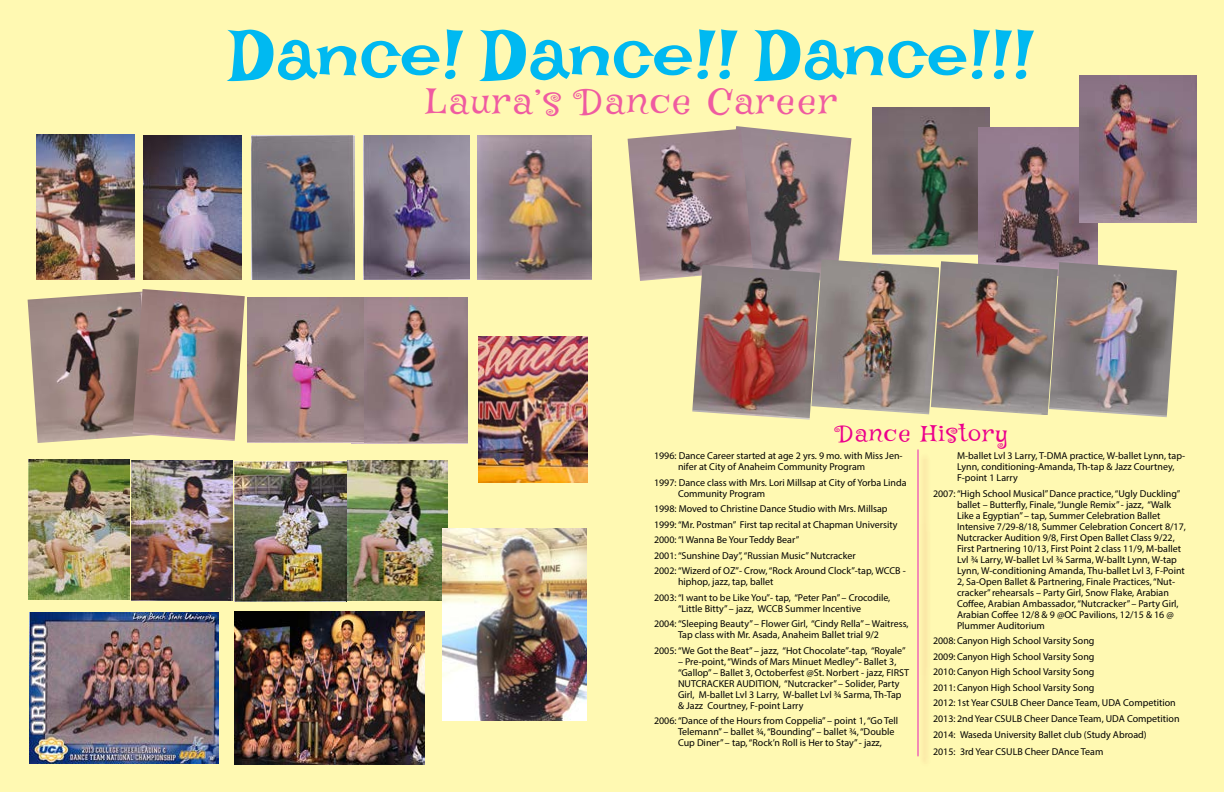
<style>
.page{position:relative;width:1224px;height:792px;background:#fff9b2}
.page>*{position:absolute;margin:0;border:0;box-sizing:border-box;transform-origin:0 0}
.t1{font:75px "Lakki Reddy";color:#00b9f1}
.t2{font:33.6px "Mystery Quest";letter-spacing:.04em;color:#ef5ba1;scale:1.25 1}
.t3{font:21.6px "Mystery Quest";letter-spacing:.04em;color:#ec008c;scale:1.25 1}
.t4{font:10px/11px "Myriad Pro";color:#000}
</style>
<div class="page">
<img style="left:28px;top:292px;width:104px;height:151px">
<img style="left:132px;top:289px;width:113px;height:152px">
<img style="left:364px;top:298px;width:103px;height:145px">
<img style="left:247px;top:298px;width:117px;height:145px">
<img style="left:28px;top:459px;width:204px;height:142px">
<img style="left:234px;top:460px;width:214px;height:142px">
<img style="left:478px;top:337px;width:109px;height:145px">
<img style="left:29px;top:613px;width:189px;height:150px">
<img style="left:235px;top:612px;width:190px;height:152px">
<img style="left:36px;top:135px;width:99px;height:144px">
<img style="left:143px;top:135px;width:99px;height:145px">
<img style="left:252px;top:136px;width:102px;height:143px">
<img style="left:363px;top:136px;width:107px;height:143px">
<img style="left:478px;top:136px;width:113px;height:143px">
<img style="left:873px;top:107px;width:116px;height:147px">
<img style="left:978px;top:128px;width:120px;height:134px">
<img style="left:1079px;top:76px;width:117px;height:146px">
<img style="left:736px;top:126px;width:116px;height:139px">
<img style="left:628px;top:129px;width:125px;height:152px">
<img style="left:443px;top:529px;width:143px;height:191px">
<img style="left:939px;top:261px;width:119px;height:154px">
<img style="left:811px;top:259px;width:128px;height:155px">
<img style="left:1049px;top:262px;width:128px;height:155px">
<img style="left:692px;top:265px;width:128px;height:155px">
<div style="left:920px;top:452px;width:11px;height:316px;background:#fceeab"></div>
<svg style="left:918px;top:450px;width:1px;height:307px"></svg>
<h1 class="t1" style="left:229px;top:12px;width:807px">Dance! Dance!! Dance!!!</h1>
<h2 class="t2" style="left:426px;top:80px;width:331px">Laura’s Dance Career</h2>
<h3 class="t3" style="left:837px;top:420px;width:138px">Dance History</h3>
<p class="t4" style="left:678px;top:450px;width:226px;text-indent:-24px">1996: Dance Career started at age 2 yrs. 9 mo. with Miss Jen&shy;nifer at City of Anaheim Community Program</p>
<p class="t4" style="left:678px;top:477px;width:230px;text-indent:-24px">1997: Dance class with Mrs. Lori Millsap at City of Yorba Linda<br>Community Program</p>
<p class="t4" style="left:654px;top:501px;width:253px;line-height:15.5px">1998: Moved to Christine Dance Studio with Mrs. Millsap 1999:“Mr. Postman” First tap recital at Chapman University 2000:“I Wanna Be Your Teddy Bear”<br>2001:“Sunshine Day”, “Russian Music” Nutcracker 2002:“Wizerd of OZ”- Crow, “Rock Around Clock”-tap, WCCB -</p>
<p class="t4" style="left:654px;top:574px;width:238px;line-height:15.5px;text-indent:24px">hiphop, jazz, tap, ballet<br>2003:“I want to be Like You”- tap, “Peter Pan” – Crocodile,</p>
<p class="t4" style="left:654px;top:600px;width:256px;line-height:15.5px;text-indent:24px">“Little Bitty” – jazz, WCCB Summer Incentive<br>2004:“Sleeping Beauty” – Flower Girl, “Cindy Rella” – Waitress,</p>
<p class="t4" style="left:654px;top:627px;width:253px;line-height:15.5px;text-align:center">Tap class with Mr. Asada, Anaheim Ballet trial 9/2<br>2005:“We Got the Beat” – jazz, “Hot Chocolate”-tap, “Royale”</p>
<p class="t4" style="left:678px;top:656px;width:232px">– Pre-point, “Winds of Mars Minuet Medley”- Ballet 3, “Gallop” – Ballet 3, Octoberfest @St. Norbert - jazz, FIRST NUTCRACKER AUDITION, “Nutcracker” – Solider, Party Girl, M-ballet Lvl 3 Larry, W-ballet Lvl ¾ Sarma, Th-Tap &amp; Jazz Courtney, F-point Larry</p>
<p class="t4" style="left:678px;top:715px;width:222px;text-indent:-24px">2006:“Dance of the Hours from Coppelia” – point 1, “Go Tell<br>Telemann” – ballet ¾, “Bounding” – ballet ¾, “Double<br>Cup Diner” – tap, “Rock’n Roll is Her to Stay” - jazz,</p>
<p class="t4" style="left:957px;top:450px;width:230px">M-ballet Lvl 3 Larry, T-DMA practice, W-ballet Lynn, tap-<br>Lynn, conditioning-Amanda, Th-tap &amp; Jazz Courtney,<br>F-point 1 Larry</p>
<p class="t4" style="left:957px;top:488px;width:230px;text-indent:-24px">2007:“High School Musical” Dance practice, “Ugly Duckling” ballet – Butterfly, Finale, “Jungle Remix” - jazz, “Walk Like a Egyptian” – tap, Summer Celebration Ballet Intensive 7/29-8/18, Summer Celebration Concert 8/17, Nutcracker Audition 9/8, First Open Ballet Class 9/22, First Partnering 10/13, First Point 2 class 11/9, M-ballet Lvl ¾ Larry, W-ballet Lvl ¾ Sarma, W-ballt Lynn, W-tap Lynn, W-conditioning Amanda, Thu-ballet Lvl 3, F-Point 2, Sa-Open Ballet &amp; Partnering, Finale Practices, “Nut&shy;cracker” rehearsals – Party Girl, Snow Flake, Arabian Coffee, Arabian Ambassador, “Nutcracker” – Party Girl, Arabian Coffee 12/8 &amp; 9 @OC Pavilions, 12/15 &amp; 16 @ Plummer Auditorium</p>
<p class="t4" style="left:933px;top:633px;width:248px;line-height:15.5px">2008:Canyon High School Varsity Song<br>2009:Canyon High School Varsity Song<br>2010:Canyon High School Varsity Song<br>2011:Canyon High School Varsity Song<br>2012: 1st Year CSULB Cheer Dance Team, UDA Competition 2013: 2nd Year CSULB Cheer Dance Team, UDA Competition</p>
<p class="t4" style="left:933px;top:726px;width:215px;line-height:16.5px">2014: Waseda University Ballet club (Study Abroad)<br>2015: 3rd Year CSULB Cheer DAnce Team</p>
</div>
